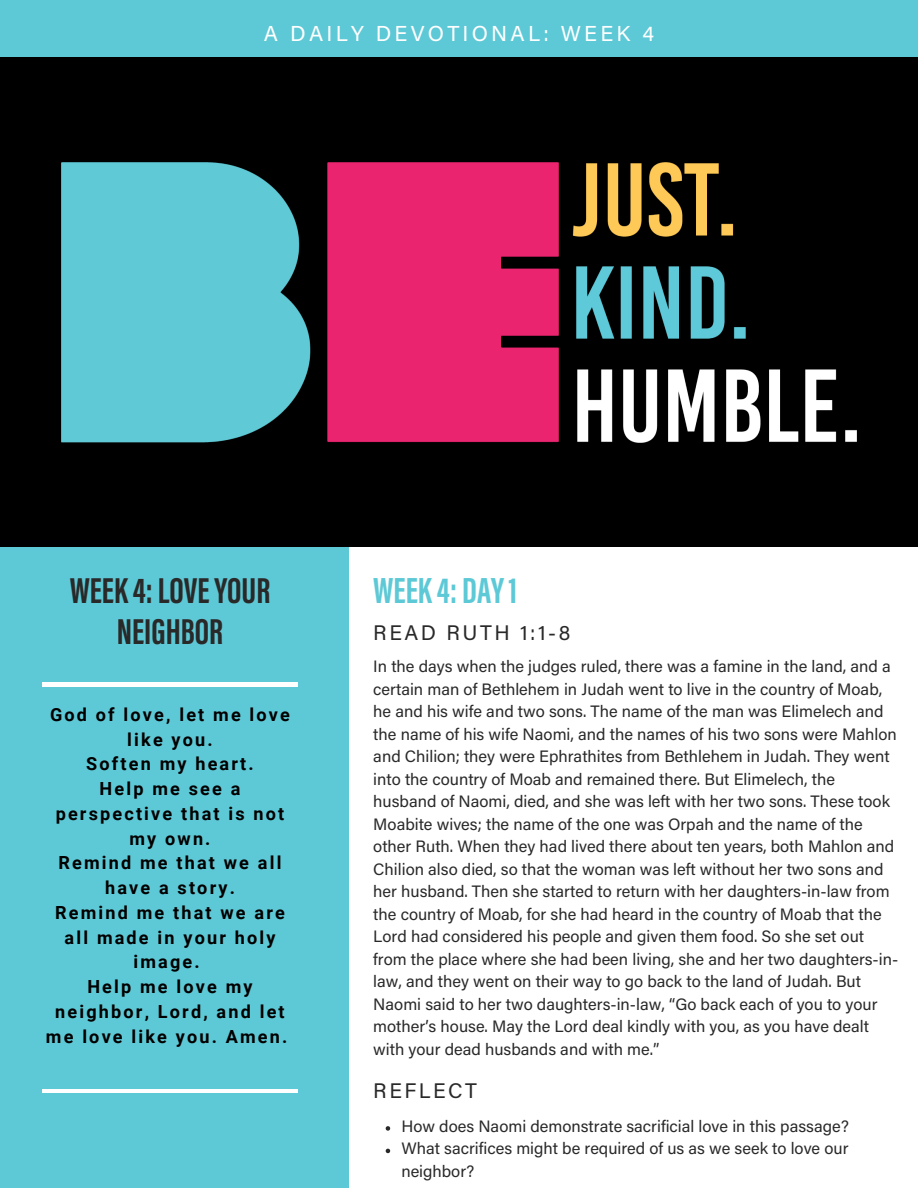
<style>
.page{position:relative;width:918px;height:1188px;background:#fff}
.page>*{position:absolute;margin:0;border:0;box-sizing:border-box;transform-origin:0 0}
.t1{font:700 37.35px "Acumin Pro Extra Cond";color:#5ec9d6}
.t2{font:700 37.05px/40.5px "Acumin Pro Extra Cond";color:#292929;text-align:center}
.t3{font:21.6px "Acumin Pro";letter-spacing:.15em;color:#fff}
.t4{font:21px "Acumin Pro";letter-spacing:.12em;color:#292929}
.t5{font:700 18px/24.8px "Roboto";letter-spacing:.12em;color:#000;text-align:center}
.t6{font:16.5px/22.5px "Acumin Pro";color:#292929}
</style>
<div class="page">
<div style="left:0;top:547px;width:348px;height:641px;background:#5ec9d6"></div>
<div style="left:0;top:0;width:918px;height:65px;background:#5ec9d6"></div>
<hr style="left:42px;top:683px;width:256px;height:3px;background:#fff">
<hr style="left:42px;top:1090px;width:256px;height:3px;background:#fff">
<div style="left:0;top:58px;width:918px;height:489px;background:#000"></div>
<img style="left:61px;top:162px;width:796px;height:280px">
<svg style="left:386px;top:1126px;width:4px;height:5px"></svg>
<svg style="left:386px;top:1149px;width:4px;height:4px"></svg>
<h3 class="t3" style="left:264px;top:25px;width:392px">A DAILY DEVOTIONAL: WEEK 4</h3>
<h2 class="t2" style="left:70px;top:574px;width:202px">WEEK4:LOVEYOUR<br>NEIGHBOR</h2>
<p class="t5" style="left:46px;top:702px;width:246px">God of love, let me love like you.<br>Soften my heart.<br>Help me see a perspective that is not my own.<br>Remind me that we all have a story.<br>Remind me that we are all made in your holy image.<br>Help me love my neighbor, Lord, and let me love like you. Amen.</p>
<h1 class="t1" style="left:373px;top:576px;width:146px">WEEK4:DAY1</h1>
<p class="t4" style="left:373px;top:625px;width:199px">READ RUTH 1:1-8</p>
<p class="t6" style="left:373px;top:657px;width:527px">In the days when the judges ruled, there was a famine in the land, and a certain man of Bethlehem in Judah went to live in the country of Moab, he and his wife and two sons. The name of the man was Elimelech and the name of his wife Naomi, and the names of his two sons were Mahlon and Chilion; they were Ephrathites from Bethlehem in Judah. They went into the country of Moab and remained there. But Elimelech, the husband of Naomi, died, and she was left with her two sons. These took Moabite wives; the name of the one was Orpah and the name of the other Ruth. When they had lived there about ten years, both Mahlon and Chilion also died, so that the woman was left without her two sons and her husband. Then she started to return with her daughters-in-law from the country of Moab, for she had heard in the country of Moab that the Lord had considered his people and given them food. So she set out from the place where she had been living, she and her two daughters-in&shy;law, and they went on their way to go back to the land of Judah. But Naomi said to her two daughters-in-law, “Go back each of you to your mother’s house. May the Lord deal kindly with you, as you have dealt with your dead husbands and with me.”</p>
<p class="t4" style="left:373px;top:1083px;width:105px">REFLECT</p>
<p class="t6" style="left:401px;top:1117px;width:449px;text-align:justify">How does Naomi demonstrate sacrificial love in this passage?<br>What sacrifices might be required of us as we seek to love our neighbor?</p>
</div>
